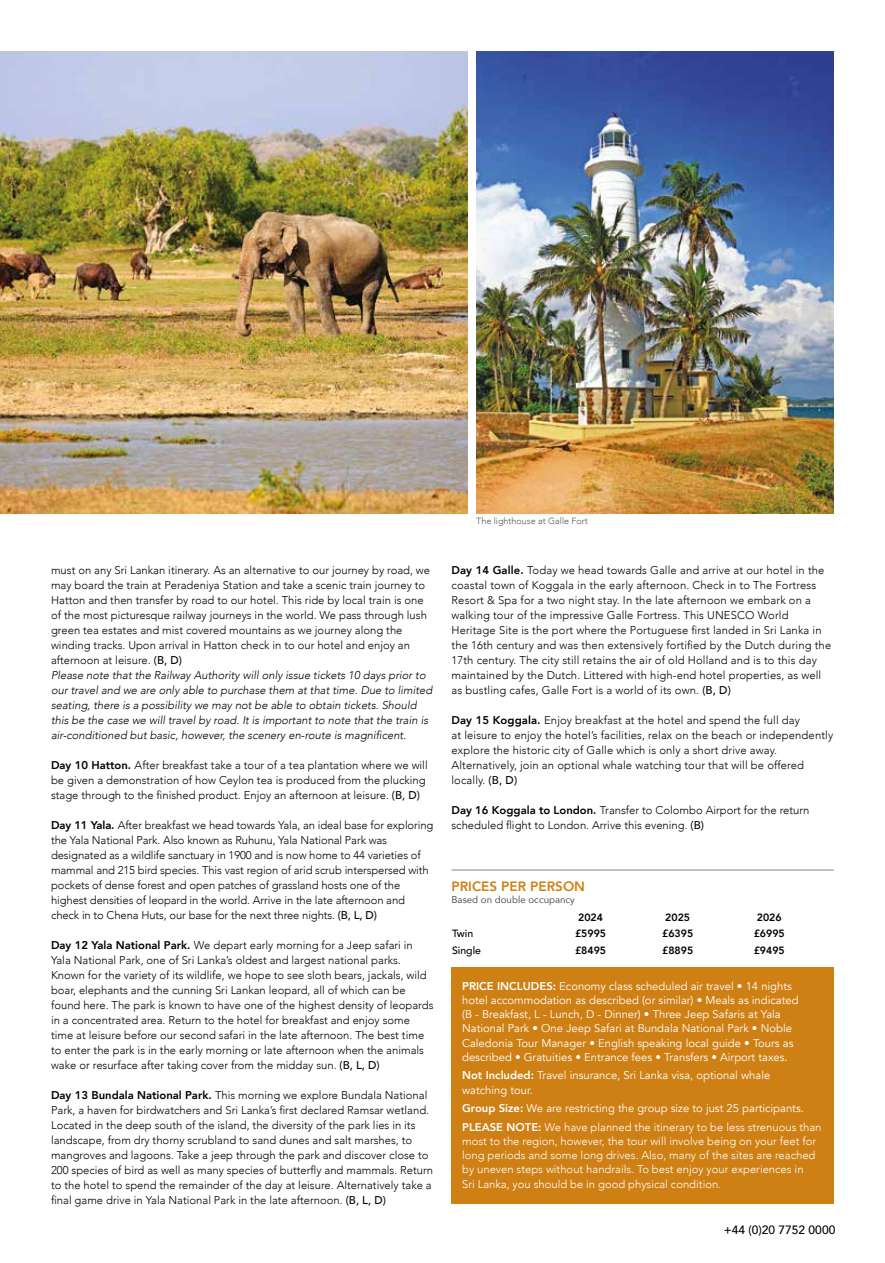
<style>
.page{position:relative;width:885px;height:1263px;background:#fff}
.page>*{position:absolute;margin:0;border:0;box-sizing:border-box;transform-origin:0 0}
.t1{font:800 13.5px "Avenir";color:#cf8015}
.t2{font:500 12px "Avenir";color:#000}
.t3{font:300 11.25px/15px "Avenir";color:#000}
.t4{font:11.25px/14.2px "Avenir";color:#fff}
.t5{font:300 11.25px/14.2px "Avenir";color:#fff}
.t6{font:800 10.5px "Avenir";color:#000}
.t7{font:500 10.5px "Avenir";color:#000}
.t8{font:9.75px "Avenir";color:#575756}
.t9{font:300 9px "Avenir";color:#575756}
.s1{font-weight:500}
.s2{font-style:italic}
.s3{font-weight:800}
.s4{font-weight:300}
</style>
<div class="page">
<div style="left:451px;top:968px;width:382px;height:236px;background:#cf8015"></div>
<hr style="left:451px;top:870px;width:382px;height:1px;background:#878787">
<img style="left:476px;top:51px;width:357px;height:462px">
<img style="left:0;top:51px;width:467px;height:462px">
<p class="t3" style="left:51px;top:562px;width:383px">must on any Sri Lankan itinerary. As an alternative to our journey by road, we may board the train at Peradeniya Station and take a scenic train journey to Hatton and then transfer by road to our hotel. This ride by local train is one of the most picturesque railway journeys in the world. We pass through lush green tea estates and mist covered mountains as we journey along the winding tracks. Upon arrival in Hatton check in to our hotel and enjoy an afternoon at leisure. <span class="s1">(B, D)<br></span><span class="s2">Please note that the Railway Authority will only issue tickets 10 days prior to our travel and we are only able to purchase them at that time. Due to limited seating, there is a possibility we may not be able to obtain tickets. Should this be the case we will travel by road. It is important to note that the train is air-conditioned but basic, however, the scenery en-route is magnificent.</span></p>
<p class="t3" style="left:51px;top:757px;width:378px"><span class="s3">Day 10 Hatton.</span> After breakfast take a tour of a tea plantation where we will be given a demonstration of how Ceylon tea is produced from the plucking stage through to the finished product. Enjoy an afternoon at leisure. <span class="s1">(B, D)</span></p>
<p class="t3" style="left:51px;top:817px;width:384px"><span class="s3">Day 11 Yala.</span> After breakfast we head towards Yala, an ideal base for exploring the Yala National Park. Also known as Ruhunu, Yala National Park was designated as a wildlife sanctuary in 1900 and is now home to 44 varieties of mammal and 215 bird species. This vast region of arid scrub interspersed with pockets of dense forest and open patches of grassland hosts one of the highest densities of leopard in the world. Arrive in the late afternoon and check in to Chena Huts, our base for the next three nights. <span class="s1">(B, L, D)</span></p>
<p class="t3" style="left:51px;top:937px;width:384px"><span class="s3">Day 12 Yala National Park.</span> We depart early morning for a Jeep safari in Yala National Park, one of Sri Lanka’s oldest and largest national parks.<br>Known for the variety of its wildlife, we hope to see sloth bears, jackals, wild boar, elephants and the cunning Sri Lankan leopard, all of which can be found here. The park is known to have one of the highest density of leopards in a concentrated area. Return to the hotel for breakfast and enjoy some time at leisure before our second safari in the late afternoon. The best time to enter the park is in the early morning or late afternoon when the animals wake or resurface after taking cover from the midday sun. <span class="s1">(B, L, D)</span></p>
<p class="t3" style="left:51px;top:1087px;width:383px"><span class="s3">Day 13 Bundala National Park.</span> This morning we explore Bundala National Park, a haven for birdwatchers and Sri Lanka’s first declared Ramsar wetland.<br>Located in the deep south of the island, the diversity of the park lies in its landscape, from dry thorny scrubland to sand dunes and salt marshes, to mangroves and lagoons. Take a jeep through the park and discover close to 200 species of bird as well as many species of butterfly and mammals. Return to the hotel to spend the remainder of the day at leisure. Alternatively take a final game drive in Yala National Park in the late afternoon. <span class="s1">(B, L, D)</span></p>
<p class="t9" style="left:476px;top:516px;width:113px">The lighthouse at Galle Fort</p>
<p class="t3" style="left:451px;top:562px;width:381px"><span class="s3">Day 14 Galle.</span> Today we head towards Galle and arrive at our hotel in the coastal town of Koggala in the early afternoon. Check in to The Fortress Resort &amp; Spa for a two night stay. In the late afternoon we embark on a walking tour of the impressive Galle Fortress. This UNESCO World Heritage Site is the port where the Portuguese first landed in Sri Lanka in the 16th century and was then extensively fortified by the Dutch during the 17th century. The city still retains the air of old Holland and is to this day maintained by the Dutch. Littered with high-end hotel properties, as well as bustling cafes, Galle Fort is a world of its own. <span class="s1">(B, D)</span></p>
<p class="t3" style="left:451px;top:712px;width:383px"><span class="s3">Day 15 Koggala.</span> Enjoy breakfast at the hotel and spend the full day<br>at leisure to enjoy the hotel’s facilities, relax on the beach or independently explore the historic city of Galle which is only a short drive away.<br>Alternatively, join an optional whale watching tour that will be offered locally. <span class="s1">(B, D)</span></p>
<p class="t3" style="left:451px;top:802px;width:359px"><span class="s3">Day 16 Koggala to London.</span> Transfer to Colombo Airport for the return scheduled flight to London. Arrive this evening. <span class="s1">(B)</span></p>
<p class="t1" style="left:451px;top:875px;width:135px">PRICES PER PERSON</p>
<p class="t8" style="left:451px;top:891px;width:125px">Based on double occupancy</p>
<p class="t6" style="left:578px;top:909px;width:26px">2024</p>
<p class="t6" style="left:665px;top:909px;width:26px">2025</p>
<p class="t6" style="left:756px;top:909px;width:26px">2026</p>
<p class="t7" style="left:452px;top:925px;width:23px">Twin</p>
<p class="t6" style="left:575px;top:926px;width:33px">£5995</p>
<p class="t6" style="left:662px;top:926px;width:33px">£6395</p>
<p class="t6" style="left:753px;top:926px;width:33px">£6995</p>
<p class="t7" style="left:452px;top:941px;width:30px">Single</p>
<p class="t6" style="left:575px;top:942px;width:33px">£8495</p>
<p class="t6" style="left:662px;top:942px;width:33px">£8895</p>
<p class="t6" style="left:753px;top:942px;width:33px">£9495</p>
<p class="t4" style="left:462px;top:979px;width:338px"><span class="s3">PRICE INCLUDES:</span> Economy class scheduled air travel • 14 nights hotel accommodation as described (or similar) • Meals as indicated (B - Breakfast, L - Lunch, D - Dinner) • Three Jeep Safaris at Yala National Park • One Jeep Safari at Bundala National Park • Noble Caledonia Tour Manager • English speaking local guide • Tours as described • Gratuities • Entrance fees • Transfers • Airport taxes.</p>
<p class="t4" style="left:462px;top:1068px;width:309px"><span class="s3">Not Included:</span> Travel insurance, Sri Lanka visa, optional whale watching tour.</p>
<p class="t4" style="left:462px;top:1099px;width:361px;line-height:18.5px"><span class="s3">Group Size:</span> We are restricting the group size to just 25 participants.<br><span class="s3">PLEASE NOTE:</span> <span class="s4">We have planned the itinerary to be less strenuous than</span></p>
<p class="t5" style="left:462px;top:1134px;width:355px">most to the region, however, the tour will involve being on your feet for long periods and some long drives. Also, many of the sites are reached by uneven steps without handrails. To best enjoy your experiences in Sri Lanka, you should be in good physical condition.</p>
<p class="t2" style="left:723px;top:1219px;width:113px">+44 (0)20 7752 0000</p>
</div>
